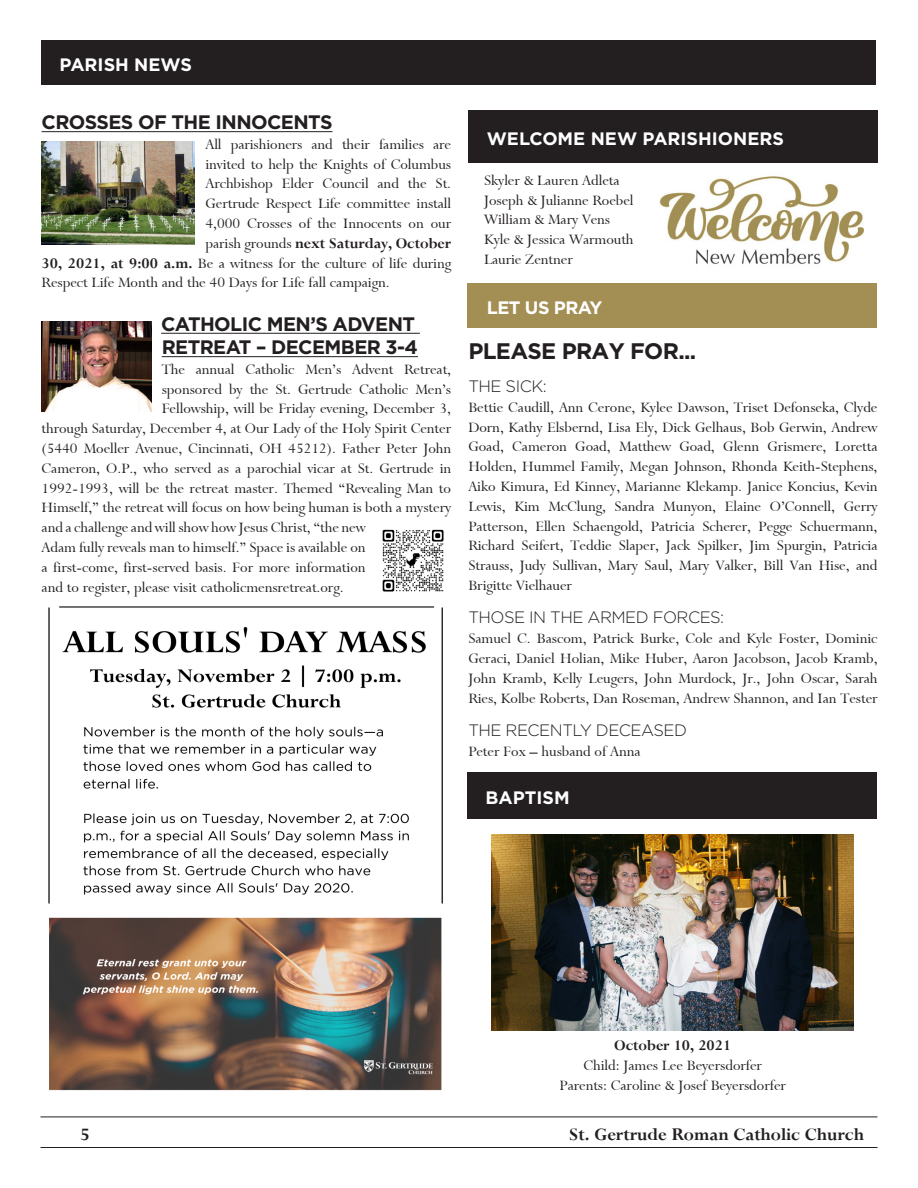
<style>
.page{position:relative;width:918px;height:1188px;background:#fff}
.page>*{position:absolute;margin:0;border:0;box-sizing:border-box;transform-origin:0 0}
.t1{font:700 22.5px "Gotham";letter-spacing:-.03em;color:#231f20}
.t2{font:700 19.5px/23.4px "Gotham";letter-spacing:-.03em;color:#231f20}
.t3{font:19.5px "Bronte Bold SWFTE";color:#231f20}
.t4{font:700 18px "Gotham";color:#fff}
.t5{font:700 18px "Gotham";letter-spacing:-.03em;color:#fff}
.t6{font:16.5px/19.8px "Bronte Regular SWFTE";color:#231f20;text-align:justify}
.t7{font:300 16.5px "Gotham";letter-spacing:-.03em;color:#231f20}
.t8{font:16.5px "Bronte Bold SWFTE";color:#231f20}
.s1{font-family:"Bronte Regular SWFTE"}
.s2{font-family:"Bronte Bold SWFTE"}
</style>
<div class="page">
<hr style="left:40px;top:1147px;width:838px;height:1px;background:#231f20">
<hr style="left:40px;top:1117px;width:838px;height:1px;background:#231f20">
<div style="left:42px;top:40px;width:834px;height:45px;background:#231f20"></div>
<div style="left:468px;top:284px;width:409px;height:44px;background:#a38f54"></div>
<img style="left:659px;top:176px;width:205px;height:88px">
<div style="left:469px;top:111px;width:409px;height:52px;background:#231f20"></div>
<div style="left:468px;top:772px;width:409px;height:47px;background:#231f20"></div>
<hr style="left:42px;top:131px;width:291px;height:1px;background:#231f20">
<hr style="left:161px;top:333px;width:259px;height:1px;background:#231f20">
<hr style="left:162px;top:356px;width:256px;height:1px;background:#231f20">
<img style="left:42px;top:141px;width:153px;height:104px">
<img style="left:42px;top:321px;width:109px;height:91px">
<img style="left:492px;top:834px;width:362px;height:196px">
<img style="left:48px;top:606px;width:395px;height:485px">
<img style="left:382px;top:529px;width:62px;height:63px">
<p class="t4" style="left:60px;top:54px;width:134px">PARISH NEWS</p>
<p class="t2" style="left:42px;top:110px;width:292px">CROSSES OF THE INNOCENTS</p>
<p class="t6" style="left:205px;top:134px;width:247px">All parishioners and their families are</p>
<p class="t6" style="left:205px;top:154px;width:247px">invited to help the Knights of Columbus</p>
<p class="t6" style="left:205px;top:174px;width:247px">Archbishop Elder Council and the St.</p>
<p class="t6" style="left:205px;top:194px;width:247px">Gertrude Respect Life committee install</p>
<p class="t6" style="left:205px;top:214px;width:247px">4,000 Crosses of the Innocents on our</p>
<p class="t8" style="left:205px;top:233px;width:247px"><span class="s1">parish grounds</span> next Saturday, October</p>
<p class="t6" style="left:42px;top:253px;width:411px"><span class="s2">30, 2021, at 9:00 a.m.</span> Be a witness for the culture of life during</p>
<p class="t6" style="left:42px;top:273px;width:349px">Respect Life Month and the 40 Days for Life fall campaign.</p>
<p class="t2" style="left:161px;top:312px;width:258px">CATHOLIC MEN’S ADVENT<br>RETREAT – DECEMBER 3-4</p>
<p class="t6" style="left:162px;top:359px;width:291px">The annual Catholic Men’s Advent Retreat,</p>
<p class="t6" style="left:162px;top:379px;width:291px">sponsored by the St. Gertrude Catholic Men’s</p>
<p class="t6" style="left:162px;top:399px;width:291px">Fellowship, will be Friday evening, December 3,</p>
<p class="t6" style="left:42px;top:419px;width:411px">through Saturday, December 4, at Our Lady of the Holy Spirit Center</p>
<p class="t6" style="left:42px;top:439px;width:411px">(5440 Moeller Avenue, Cincinnati, OH 45212). Father Peter John</p>
<p class="t6" style="left:42px;top:458px;width:411px">Cameron, O.P., who served as a parochial vicar at St. Gertrude in</p>
<p class="t6" style="left:42px;top:478px;width:411px">1992-1993, will be the retreat master. Themed “Revealing Man to</p>
<p class="t6" style="left:42px;top:498px;width:411px">Himself,” the retreat will focus on how being human is both a mystery</p>
<p class="t6" style="left:42px;top:518px;width:325px">and a challenge and will show how Jesus Christ, “the new</p>
<p class="t6" style="left:42px;top:538px;width:325px">Adam fully reveals man to himself.” Space is available on</p>
<p class="t6" style="left:42px;top:557px;width:325px">a first-come, first-served basis. For more information</p>
<p class="t6" style="left:42px;top:577px;width:303px">and to register, please visit catholicmensretreat.org.</p>
<p class="t4" style="left:487px;top:129px;width:299px">WELCOME NEW PARISHIONERS</p>
<p class="t6" style="left:484px;top:170px;width:137px">Skyler &amp; Lauren Adleta</p>
<p class="t6" style="left:484px;top:190px;width:151px">Joseph &amp; Julianne Roebel</p>
<p class="t6" style="left:484px;top:210px;width:128px">William &amp; Mary Vens</p>
<p class="t6" style="left:484px;top:230px;width:151px">Kyle &amp; Jessica Warmouth</p>
<p class="t6" style="left:484px;top:250px;width:90px">Laurie Zentner</p>
<p class="t5" style="left:487px;top:297px;width:117px">LET US PRAY</p>
<p class="t1" style="left:468px;top:338px;width:229px">PLEASE PRAY FOR...</p>
<p class="t7" style="left:468px;top:377px;width:80px">THE SICK:</p>
<p class="t6" style="left:468px;top:397px;width:411px">Bettie Caudill, Ann Cerone, Kylee Dawson, Triset Defonseka, Clyde Dorn, Kathy Elsbernd, Lisa Ely, Dick Gelhaus, Bob Gerwin, Andrew Goad, Cameron Goad, Matthew Goad, Glenn Grismere, Loretta Holden, Hummel Family, Megan Johnson, Rhonda Keith-Stephens, Aiko Kimura, Ed Kinney, Marianne Klekamp. Janice Koncius, Kevin Lewis, Kim McClung, Sandra Munyon, Elaine O’Connell, Gerry Patterson, Ellen Schaengold, Patricia Scherer, Pegge Schuermann, Richard Seifert, Teddie Slaper, Jack Spilker, Jim Spurgin, Patricia Strauss, Judy Sullivan, Mary Saul, Mary Valker, Bill Van Hise, and Brigitte Vielhauer</p>
<p class="t7" style="left:468px;top:609px;width:257px">THOSE IN THE ARMED FORCES:</p>
<p class="t6" style="left:468px;top:629px;width:411px">Samuel C. Bascom, Patrick Burke, Cole and Kyle Foster, Dominic Geraci, Daniel Holian, Mike Huber, Aaron Jacobson, Jacob Kramb, John Kramb, Kelly Leugers, John Murdock, Jr., John Oscar, Sarah Ries, Kolbe Roberts, Dan Roseman, Andrew Shannon, and Ian Tester</p>
<p class="t7" style="left:468px;top:721px;width:220px">THE RECENTLY DECEASED</p>
<p class="t6" style="left:468px;top:741px;width:174px">Peter Fox – husband of Anna</p>
<p class="t4" style="left:486px;top:787px;width:86px">BAPTISM</p>
<p class="t8" style="left:614px;top:1036px;width:119px">October 10, 2021</p>
<p class="t6" style="left:583px;top:1055px;width:180px">Child: James Lee Beyersdorfer</p>
<p class="t6" style="left:560px;top:1075px;width:228px">Parents: Caroline &amp; Josef Beyersdorfer</p>
<p class="t3" style="left:80px;top:1123px;width:11px">5</p>
<p class="t3" style="left:569px;top:1123px;width:297px">St. Gertrude Roman Catholic Church</p>
</div>
